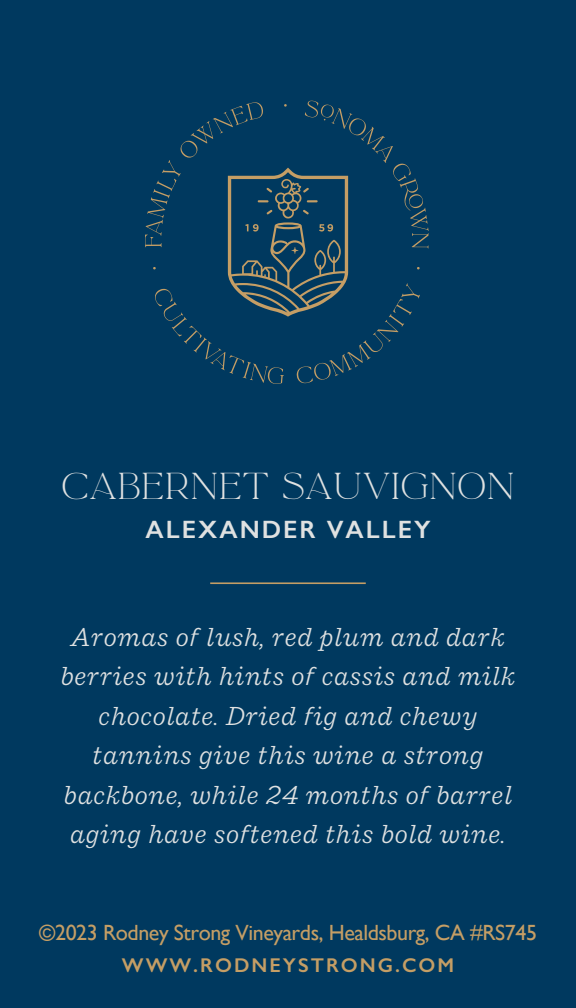
<style>
.page{position:relative;width:576px;height:1008px;background:#00395f}
.page>*{position:absolute;margin:0;border:0;box-sizing:border-box;transform-origin:0 0}
.t1{font:32.8px "La Luxes Serif";letter-spacing:.015em;color:#dfe1e1}
.t2{font:italic 300 28px/39.2px "Macklin Slab";letter-spacing:.02em;color:#dfe1e1;text-align:center}
.t3{font:600 25.2px "Gill Sans";letter-spacing:.08em;color:#dfe1e1}
.t4{font:22px "Gill Sans";letter-spacing:-.02em;color:#c59e65}
.t5{font:600 20px "Gill Sans";letter-spacing:.1em;color:#c59e65}
</style>
<div class="page">
<hr style="left:210px;top:582px;width:156px;height:2px;background:#c59e65">
<svg style="left:145px;top:101px;width:284px;height:283px"></svg>
<p class="t1" style="left:62px;top:464px;width:455px">CABERNET SAUVIGNON</p>
<p class="t3" style="left:146px;top:515px;width:287px">ALEXANDER VALLEY</p>
<p class="t2" style="left:61px;top:617px;width:456px">Aromas of lush, red plum and dark berries with hints of cassis and milk chocolate. Dried fig and chewy tannins give this wine a strong backbone, while 24 months of barrel aging have softened this bold wine.</p>
<p class="t4" style="left:39px;top:920px;width:499px">©2023 Rodney Strong Vineyards, Healdsburg, CA #RS745</p>
<p class="t5" style="left:122px;top:953px;width:334px">WWW.RODNEYSTRONG.COM</p>
</div>
